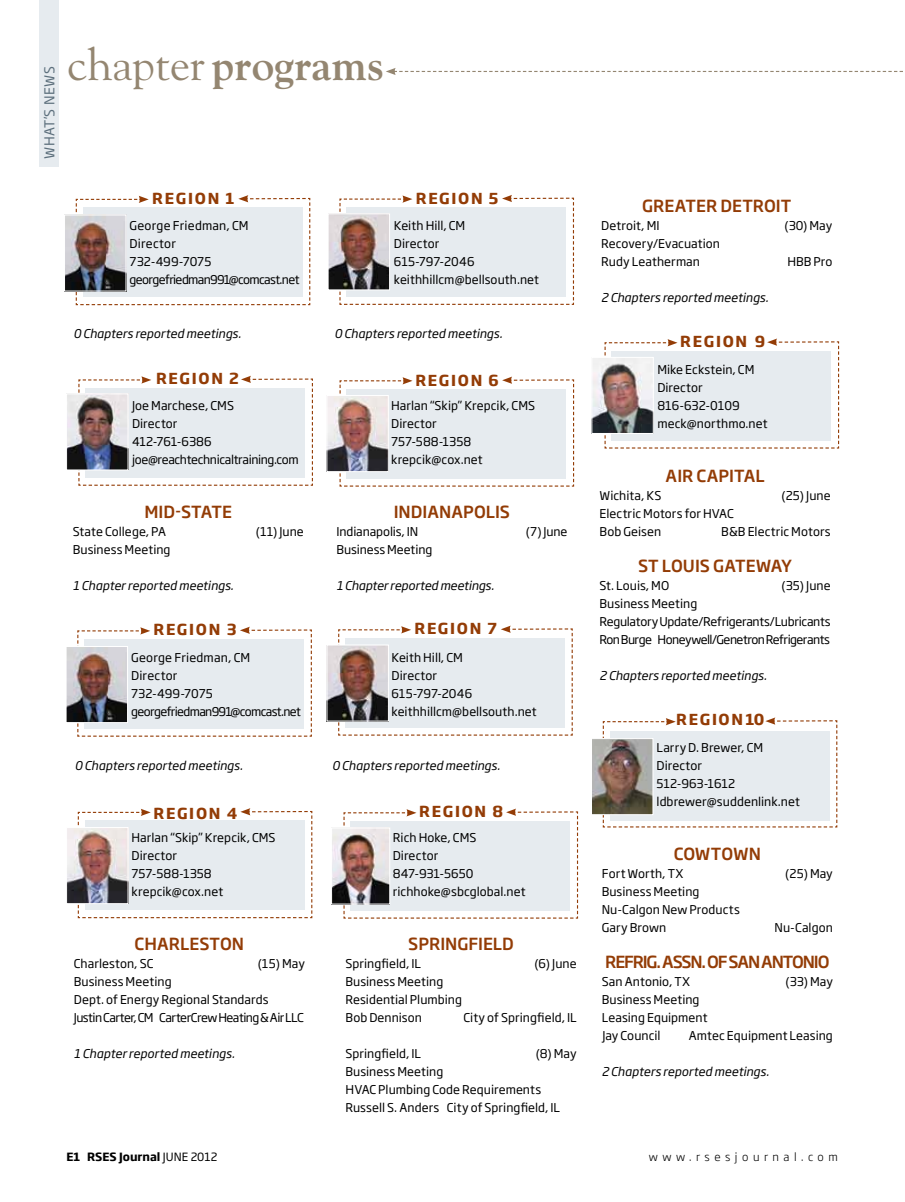
<style>
.page{position:relative;width:905px;height:1202px;background:#fff}
.page>*{position:absolute;margin:0;border:0;box-sizing:border-box;transform-origin:0 0}
.t1{font:700 45px "Goudy";color:#948671}
.t2{font:500 16.5px "Soho Gothic Std";color:#933c06}
.t3{font:500 16.5px "Soho Gothic Std";letter-spacing:-.07em;color:#933c06}
.t4{font:700 15px "Soho Gothic Std";letter-spacing:.115em;color:#933c06}
.t5{font:13.5px "Soho Gothic Std";letter-spacing:.035em;color:#5c6f7c}
.t6{font:12px/18px "Soho Gothic Std";letter-spacing:.005em;color:#000}
.t7{font:italic 12px "Soho Gothic Std";color:#000}
.t8{font:12px/18px "Soho Gothic Std";letter-spacing:-.03em;color:#000}
.t9{font:12px/18px "Soho Gothic Std";letter-spacing:-.02em;color:#000}
.t10{font:700 11.25px "Soho Gothic Std";color:#000}
.t11{font:300 11.25px "Soho Gothic Std";letter-spacing:.4em;color:#000}
.s1{font-weight:400}
</style>
<div class="page">
<div style="left:39px;top:0;width:20px;height:167px;background:#e6ebef"></div>
<svg style="left:386px;top:68px;width:517px;height:7px"></svg>
<svg style="left:75px;top:195px;width:236px;height:111px"></svg>
<img style="left:66px;top:216px;width:58px;height:73px">
<div style="left:64px;top:214px;width:62px;height:77px;border:1px solid #fff"></div>
<svg style="left:77px;top:626px;width:235px;height:111px"></svg>
<img style="left:68px;top:648px;width:58px;height:73px">
<div style="left:66px;top:646px;width:62px;height:77px;border:1px solid #fff"></div>
<svg style="left:78px;top:376px;width:235px;height:110px"></svg>
<img style="left:68px;top:395px;width:58px;height:73px">
<div style="left:66px;top:393px;width:62px;height:77px;border:1px solid #fff"></div>
<svg style="left:602px;top:717px;width:235px;height:111px"></svg>
<img style="left:593px;top:740px;width:58px;height:73px">
<div style="left:591px;top:738px;width:62px;height:77px;border:1px solid #fff"></div>
<svg style="left:343px;top:808px;width:235px;height:111px"></svg>
<img style="left:333px;top:829px;width:55px;height:73px">
<div style="left:331px;top:827px;width:59px;height:77px;border:1px solid #fff"></div>
<svg style="left:339px;top:195px;width:235px;height:110px"></svg>
<img style="left:329px;top:215px;width:59px;height:73px">
<div style="left:327px;top:213px;width:63px;height:77px;border:1px solid #fff"></div>
<svg style="left:337px;top:625px;width:236px;height:111px"></svg>
<img style="left:328px;top:646px;width:59px;height:73px">
<div style="left:326px;top:644px;width:63px;height:77px;border:1px solid #fff"></div>
<svg style="left:604px;top:338px;width:235px;height:111px"></svg>
<img style="left:593px;top:359px;width:58px;height:73px">
<div style="left:591px;top:357px;width:62px;height:77px;border:1px solid #fff"></div>
<svg style="left:77px;top:808px;width:236px;height:110px"></svg>
<img style="left:68px;top:829px;width:58px;height:73px">
<div style="left:66px;top:827px;width:62px;height:77px;border:1px solid #fff"></div>
<svg style="left:339px;top:376px;width:235px;height:111px"></svg>
<img style="left:328px;top:397px;width:59px;height:73px">
<div style="left:326px;top:395px;width:63px;height:77px;border:1px solid #fff"></div>
<p class="t5" style="left:41px;top:159px;width:94px;rotate:-90deg">what’s news</p>
<h1 class="t1" style="left:67px;top:36px;width:318px"><span class="s1">chapter</span> programs</h1>
<p class="t4" style="left:152px;top:188px;width:84px">REGION 1</p>
<p class="t6" style="left:130px;top:216px;width:171px">George Friedman, CM<br>Director<br>732-499-7075 georgefriedman991@comcast.net</p>
<p class="t4" style="left:416px;top:188px;width:84px">REGION 5</p>
<p class="t6" style="left:394px;top:216px;width:147px">Keith H ill, CM<br>Director<br>615-797-2046 keithhillcm@bellsouth.net</p>
<p class="t7" style="left:73px;top:326px;width:169px">0 Chapters reported meetings.</p>
<p class="t7" style="left:334px;top:326px;width:169px">0 Chapters reported meetings.</p>
<p class="t4" style="left:156px;top:369px;width:84px">REGION 2</p>
<p class="t4" style="left:415px;top:371px;width:85px">REGION 6</p>
<p class="t9" style="left:132px;top:396px;width:168px">Joe Marchese, CMS<br>Director<br>412-761-6386 joe@reachtechnicaltraining.com</p>
<h2 class="t2" style="left:145px;top:501px;width:89px">MID-STATE</h2>
<p class="t6" style="left:73px;top:522px;width:91px">State College, PA</p>
<p class="t6" style="left:256px;top:522px;width:49px">(11) June</p>
<p class="t6" style="left:73px;top:540px;width:99px">Business Meeting</p>
<p class="t7" style="left:73px;top:578px;width:162px">1 Chapter reported meetings.</p>
<p class="t6" style="left:391px;top:396px;width:144px">Harlan “Skip” Krepcik, CMS<br>Director<br>757-588-1358 krepcik@cox.net</p>
<h2 class="t2" style="left:394px;top:501px;width:118px">INDIANAPOLIS</h2>
<p class="t6" style="left:336px;top:522px;width:78px">Indianapolis, IN</p>
<p class="t6" style="left:526px;top:522px;width:43px">(7) June</p>
<p class="t6" style="left:336px;top:540px;width:97px">Business Meeting</p>
<p class="t7" style="left:336px;top:578px;width:159px">1 Chapter reported meetings.</p>
<p class="t4" style="left:153px;top:619px;width:84px">REGION 3</p>
<p class="t4" style="left:414px;top:618px;width:84px">REGION 7</p>
<p class="t6" style="left:131px;top:648px;width:171px">George Friedman, CM<br>Director<br>732-499-7075 georgefriedman991@comcast.net</p>
<p class="t6" style="left:391px;top:648px;width:147px">Keith H ill, CM<br>Director<br>615-797-2046 keithhillcm@bellsouth.net</p>
<p class="t7" style="left:75px;top:758px;width:169px">0 Chapters reported meetings.</p>
<p class="t7" style="left:332px;top:758px;width:169px">0 Chapters reported meetings.</p>
<p class="t4" style="left:153px;top:804px;width:85px">REGION 4</p>
<p class="t4" style="left:419px;top:801px;width:85px">REGION 8</p>
<p class="t6" style="left:132px;top:828px;width:144px">Harlan “Skip” Krepcik, CMS<br>Director<br>757-588-1358 krepcik@cox.net</p>
<h2 class="t2" style="left:135px;top:933px;width:111px">CHARLESTON</h2>
<p class="t6" style="left:74px;top:954px;width:81px">Charleston, SC</p>
<p class="t6" style="left:258px;top:954px;width:49px">(15) May</p>
<p class="t6" style="left:74px;top:972px;width:231px">Business Meeting<br>Dept. of Energy Regional Standards<br>Justin Carter, CM CarterCrew Heating &amp; Air LLC</p>
<p class="t7" style="left:74px;top:1046px;width:162px">1 Chapter reported meetings.</p>
<p class="t6" style="left:393px;top:828px;width:134px">Rich Hoke, CMS<br>Director<br>847-931-5650 richhoke@sbcglobal.net</p>
<h2 class="t2" style="left:408px;top:933px;width:107px">SPRINGFIELD</h2>
<p class="t6" style="left:345px;top:954px;width:77px">Springfield, IL</p>
<p class="t6" style="left:534px;top:954px;width:44px">(6) June</p>
<p class="t6" style="left:345px;top:972px;width:118px">Business Meeting<br>Residential Plumbing<br>Bob Dennison</p>
<p class="t6" style="left:463px;top:1008px;width:115px">City of Springfield, IL</p>
<p class="t6" style="left:345px;top:1044px;width:77px">Springfield, IL</p>
<p class="t6" style="left:536px;top:1044px;width:42px">(8) May</p>
<p class="t6" style="left:345px;top:1062px;width:216px">Business Meeting<br>HVAC Plumbing Code Requirements<br>Russell S. Anders City of Springfield, IL</p>
<h2 class="t2" style="left:642px;top:195px;width:151px">GREATER DETROIT</h2>
<p class="t6" style="left:601px;top:216px;width:60px">Detroit, MI</p>
<p class="t6" style="left:784px;top:216px;width:49px">(30) May</p>
<p class="t6" style="left:601px;top:234px;width:120px">Recovery/Evacuation<br>Rudy Leatherman</p>
<p class="t6" style="left:787px;top:252px;width:47px">H BB Pro</p>
<p class="t7" style="left:601px;top:290px;width:169px">2 Chapters reported meetings.</p>
<p class="t4" style="left:680px;top:332px;width:86px">REGION 9</p>
<p class="t6" style="left:657px;top:360px;width:112px">Mike Eckstein, CM<br>Director<br>816-632-0109 meck@northmo.net</p>
<h2 class="t2" style="left:665px;top:465px;width:100px">AIR CAPITAL</h2>
<p class="t6" style="left:599px;top:486px;width:59px">Wichita, KS</p>
<p class="t6" style="left:781px;top:486px;width:51px">(25) June</p>
<p class="t6" style="left:599px;top:504px;width:136px">Electric Motors for HVAC<br>Bob Geisen</p>
<p class="t6" style="left:721px;top:522px;width:111px">B&amp;B Electric Motors</p>
<h2 class="t2" style="left:638px;top:555px;width:156px">ST LOUIS GATEWAY</h2>
<p class="t6" style="left:599px;top:576px;width:71px">St. Louis, MO</p>
<p class="t6" style="left:781px;top:576px;width:51px">(35) June</p>
<p class="t8" style="left:599px;top:594px;width:233px">Business Meeting<br>Regulatory Update/Refrigerants/Lubricants<br>Ron Burge Honeywell/Genetron Refrigerants</p>
<p class="t7" style="left:599px;top:668px;width:169px">2 Chapters reported meetings.</p>
<p class="t4" style="left:676px;top:709px;width:90px">REGION 10</p>
<p class="t6" style="left:656px;top:738px;width:145px">Larry D. Brewer, CM<br>Director<br>512-963-1612 ldbrewer@suddenlink.net</p>
<h2 class="t2" style="left:673px;top:843px;width:89px">COWTOWN</h2>
<p class="t6" style="left:601px;top:864px;width:83px">Fort Worth, TX</p>
<p class="t6" style="left:785px;top:864px;width:49px">(25) May</p>
<p class="t6" style="left:601px;top:882px;width:139px">Business Meeting<br>Nu-Calgon New Products<br>Gary Brown</p>
<p class="t6" style="left:774px;top:918px;width:60px">Nu-Calgon</p>
<h2 class="t3" style="left:605px;top:951px;width:226px">REFRIG. ASSN. OF SAN ANTONIO</h2>
<p class="t6" style="left:601px;top:972px;width:90px">San Antonio, TX</p>
<p class="t6" style="left:785px;top:972px;width:49px">(33) May</p>
<p class="t6" style="left:601px;top:990px;width:107px">Business Meeting<br>Leasing Equipment<br>Jay Council</p>
<p class="t6" style="left:688px;top:1026px;width:146px">Amtec Equipment Leasing</p>
<p class="t7" style="left:601px;top:1064px;width:169px">2 Chapters reported meetings.</p>
<p class="t10" style="left:66px;top:1149px;width:152px">E1 RSES JOURNAL <span class="s1">JUNE 2012</span></p>
<p class="t11" style="left:648px;top:1150px;width:190px">www.rsesjournal.com</p>
</div>
